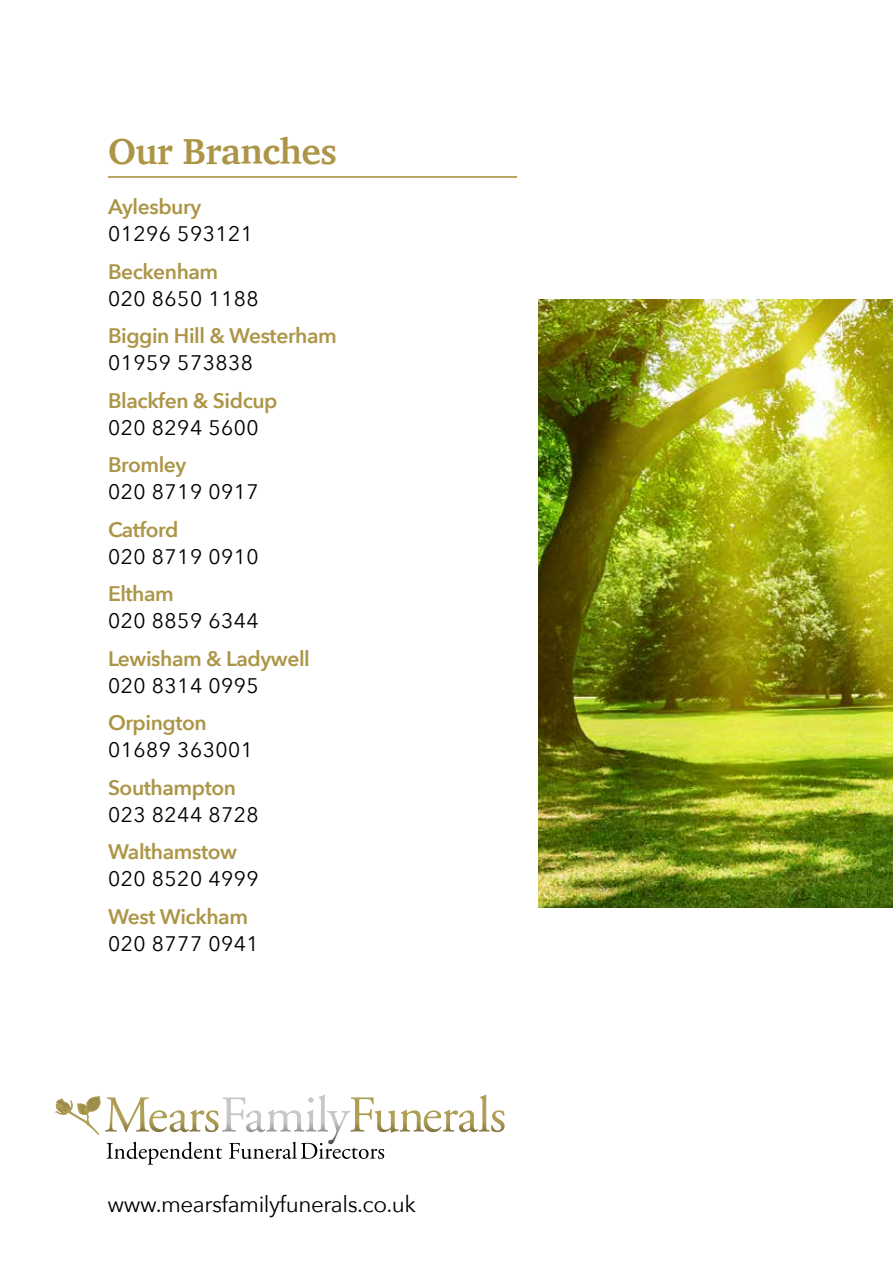
<style>
.page{position:relative;width:893px;height:1263px;background:#fff}
.page>*{position:absolute;margin:0;border:0;box-sizing:border-box;transform-origin:0 0}
.t1{font:700 36.9px "Charter";letter-spacing:-.01em;color:#ac9546}
.t2{font:22.5px "Avenir Next";letter-spacing:-.02em;color:#000}
.t3{font:600 21px "Avenir Next";letter-spacing:-.02em;color:#ac9546}
.t4{font:21px "Avenir Next";letter-spacing:.025em;color:#000}
</style>
<div class="page">
<svg style="left:56px;top:1095px;width:449px;height:70px"></svg>
<img style="left:538px;top:299px;width:355px;height:608px">
<hr style="left:108px;top:176px;width:409px;height:2px;background:#ac9546">
<h1 class="t1" style="left:108px;top:119px;width:231px">Our Branches</h1>
<p class="t3" style="left:108px;top:189px;width:95px">Aylesbury</p>
<p class="t4" style="left:108px;top:216px;width:147px">01296 593121</p>
<p class="t3" style="left:108px;top:253px;width:112px">Beckenham</p>
<p class="t4" style="left:108px;top:281px;width:152px">020 8650 1188</p>
<p class="t3" style="left:108px;top:318px;width:230px">Biggin Hill &amp; Westerham</p>
<p class="t4" style="left:108px;top:345px;width:147px">01959 573838</p>
<p class="t3" style="left:108px;top:382px;width:171px">Blackfen &amp; Sidcup</p>
<p class="t4" style="left:108px;top:410px;width:152px">020 8294 5600</p>
<p class="t3" style="left:108px;top:447px;width:80px">Bromley</p>
<p class="t4" style="left:108px;top:474px;width:152px">020 8719 0917</p>
<p class="t3" style="left:108px;top:511px;width:72px">Catford</p>
<p class="t4" style="left:108px;top:539px;width:152px">020 8719 0910</p>
<p class="t3" style="left:108px;top:576px;width:67px">Eltham</p>
<p class="t4" style="left:108px;top:603px;width:152px">020 8859 6344</p>
<p class="t3" style="left:108px;top:640px;width:203px">Lewisham &amp; Ladywell</p>
<p class="t4" style="left:108px;top:668px;width:152px">020 8314 0995</p>
<p class="t3" style="left:108px;top:705px;width:100px">Orpington</p>
<p class="t4" style="left:108px;top:732px;width:147px">01689 363001</p>
<p class="t3" style="left:108px;top:769px;width:129px">Southampton</p>
<p class="t4" style="left:108px;top:797px;width:152px">023 8244 8728</p>
<p class="t3" style="left:108px;top:834px;width:131px">Walthamstow</p>
<p class="t4" style="left:108px;top:861px;width:152px">020 8520 4999</p>
<p class="t3" style="left:108px;top:898px;width:142px">West Wickham</p>
<p class="t4" style="left:108px;top:926px;width:152px">020 8777 0941</p>
<p class="t2" style="left:107px;top:1185px;width:310px">www.mearsfamilyfunerals.co.uk</p>
</div>
